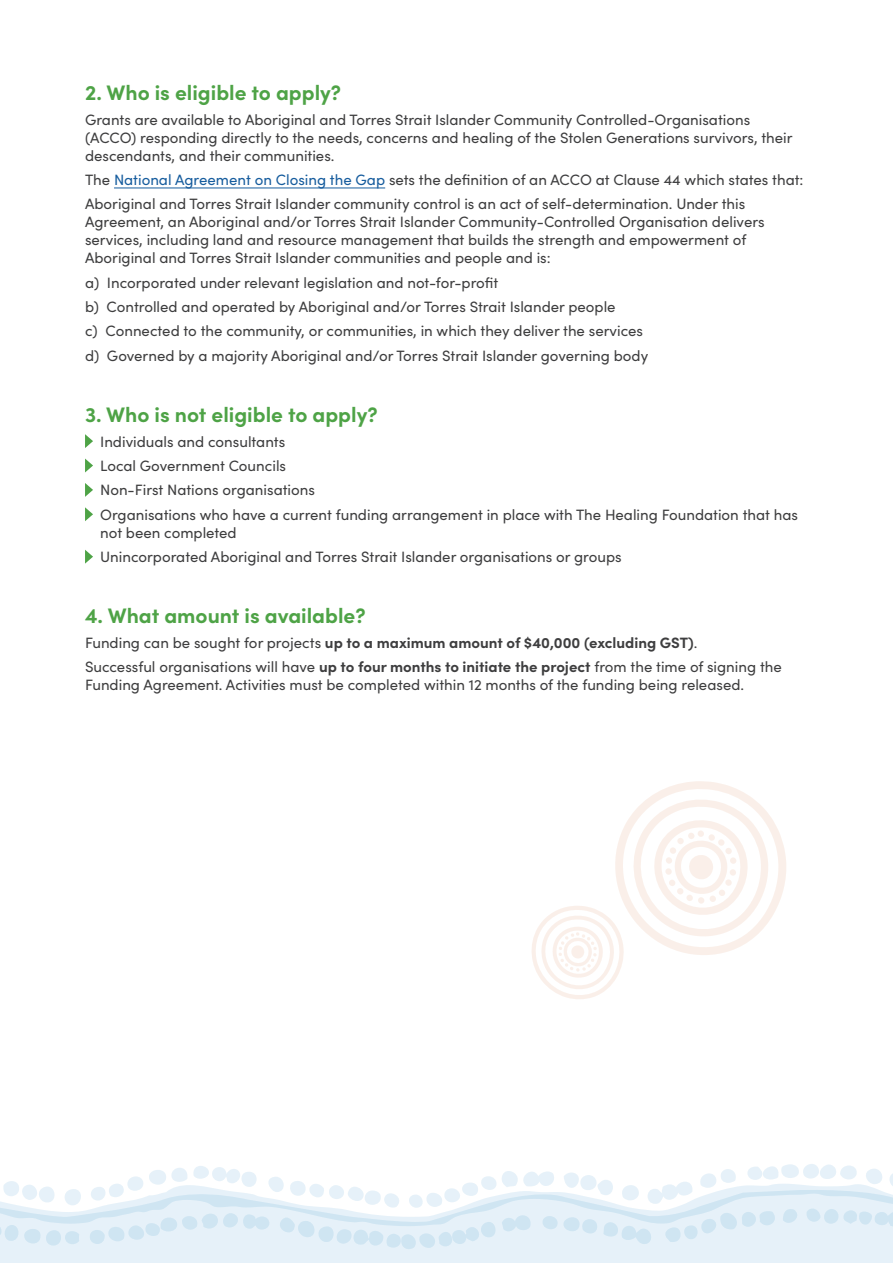
<style>
.page{position:relative;width:893px;height:1263px;background:#fff}
.page>*{position:absolute;margin:0;border:0;box-sizing:border-box;transform-origin:0 0}
.Paragraph_Style_1{font:700 21px "Sofia Pro";color:#4ea346}
.bodycopy{font:700 21px "Sofia Pro";color:#4ea346}
.bodycopy-2{font:15px/18px "Sofia Pro";color:#3e3e3f}
.bodycopy-3{font:700 15px "Sofia Pro";color:#3e3e3f}
.s1{color:#175d9e}
.s2{font-weight:400}
.s3{font-weight:700}
</style>
<div class="page">
<hr style="left:114px;top:188px;width:271px;height:1px;background:#175d9e">
<svg style="left:85px;top:434px;width:8px;height:14px"></svg>
<svg style="left:85px;top:459px;width:8px;height:13px"></svg>
<svg style="left:85px;top:483px;width:8px;height:14px"></svg>
<svg style="left:85px;top:507px;width:8px;height:14px"></svg>
<svg style="left:85px;top:550px;width:8px;height:14px"></svg>
<svg style="left:3px;top:1164px;width:890px;height:24px"></svg>
<svg style="left:0;top:1188px;width:893px;height:75px;background:#e4f0f8"></svg>
<svg style="left:532px;top:781px;width:254px;height:218px"></svg>
<p class="Paragraph_Style_1" style="left:85px;top:77px;width:258px">2. Who is eligible to apply?</p>
<p class="bodycopy-2" style="left:85px;top:109px;width:709px">Grants are available to Aboriginal and Torres Strait Islander Community Controlled-Organisations (ACCO) responding directly to the needs, concerns and healing of the Stolen Generations survivors, their descendants, and their communities.</p>
<p class="bodycopy-2" style="left:85px;top:170px;width:720px">The <span class="s1">National Agreement on Closing the Gap</span> sets the definition of an ACCO at Clause 44 which states that:</p>
<p class="bodycopy-2" style="left:85px;top:194px;width:681px">Aboriginal and Torres Strait Islander community control is an act of self-determination. Under this Agreement, an Aboriginal and/or Torres Strait Islander Community-Controlled Organisation delivers services, including land and resource management that builds the strength and empowerment of Aboriginal and Torres Strait Islander communities and people and is:</p>
<p class="bodycopy-2" style="left:85px;top:273px;width:415px">a) Incorporated under relevant legislation and not-for-profit</p>
<p class="bodycopy-2" style="left:85px;top:297px;width:532px">b) Controlled and operated by Aboriginal and/or Torres Strait Islander people</p>
<p class="bodycopy-2" style="left:85px;top:321px;width:559px">c) Connected to the community, or communities, in which they deliver the services</p>
<p class="bodycopy-2" style="left:85px;top:346px;width:565px">d) Governed by a majority Aboriginal and/or Torres Strait Islander governing body</p>
<p class="bodycopy" style="left:85px;top:399px;width:294px">3. Who is not eligible to apply?</p>
<p class="bodycopy-2" style="left:100px;top:431px;width:186px">Individuals and consultants</p>
<p class="bodycopy-2" style="left:100px;top:456px;width:187px">Local Government Councils</p>
<p class="bodycopy-2" style="left:100px;top:480px;width:216px">Non-First Nations organisations</p>
<p class="bodycopy-2" style="left:100px;top:505px;width:699px">Organisations who have a current funding arrangement in place with The Healing Foundation that has not been completed</p>
<p class="bodycopy-2" style="left:100px;top:547px;width:523px">Unincorporated Aboriginal and Torres Strait Islander organisations or groups</p>
<p class="Paragraph_Style_1" style="left:85px;top:600px;width:282px">4. What amount is available?</p>
<p class="bodycopy-3" style="left:85px;top:631px;width:614px"><span class="s2">Funding can be sought for projects</span> up to a maximum amount of $40,000 (excluding GST)<span class="s2">.</span></p>
<p class="bodycopy-2" style="left:85px;top:657px;width:698px">Successful organisations will have <span class="s3">up to four months to initiate the project</span> from the time of signing the<br>Funding Agreement. Activities must be completed within 12 months of the funding being released.</p>
</div>
